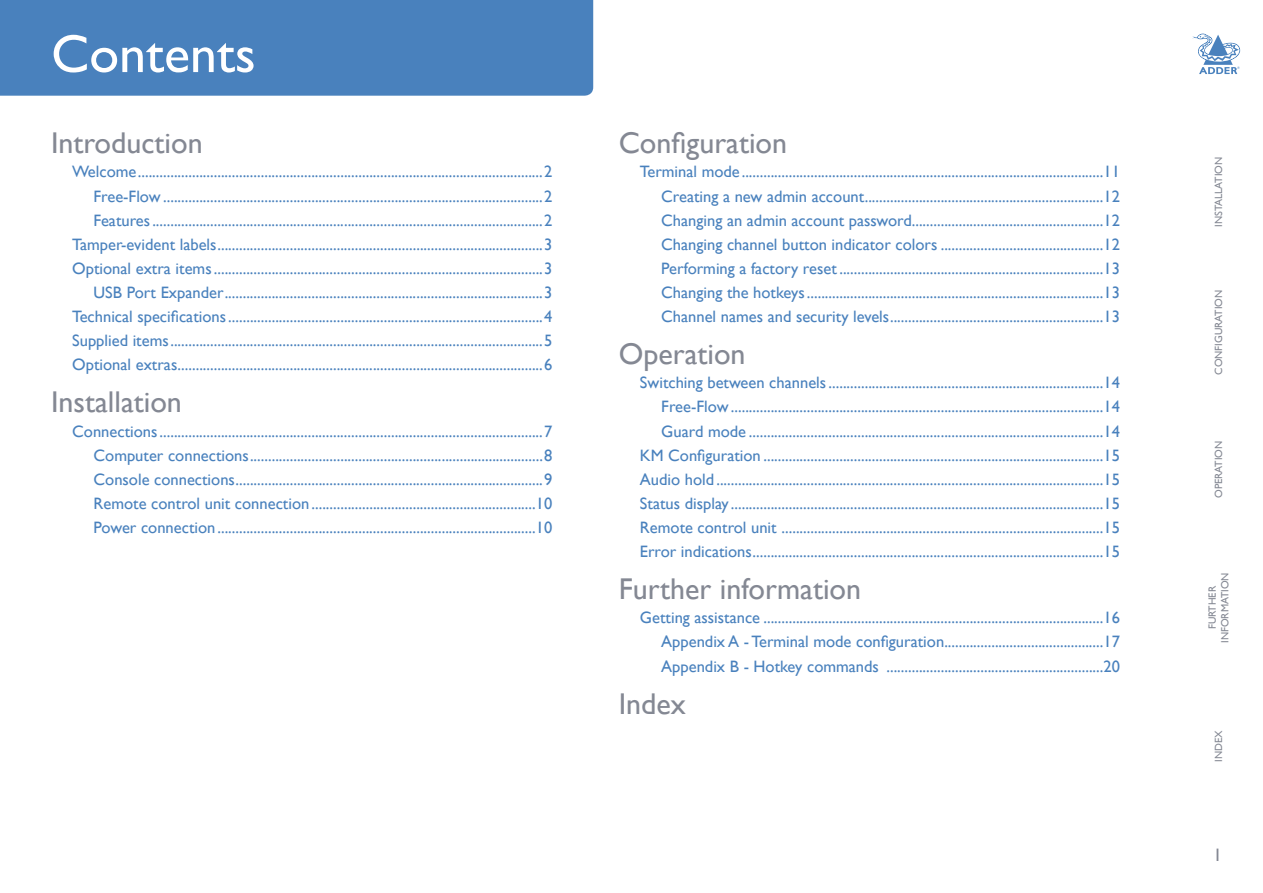
<style>
.page{position:relative;width:1263px;height:893px;background:#fff}
.page>*{position:absolute;margin:0;border:0;box-sizing:border-box;transform-origin:0 0}
.Section_Head{font:54px "Gill Sans";color:#fff}
.TOC_Section_Head{font:30px "Gill Sans";color:#848893}
.Body{font:18px "Gill Sans";color:#848893}
.TOC_Head_1{font:16.5px "Gill Sans";color:#4981bd}
.TOC_Head_2{font:16.5px "Gill Sans";color:#4981bd}
.A_-_Side_bar_-_other{font:10.5px "Gill Sans";color:#848893}
</style>
<div class="page">
<svg style="left:1192px;top:34px;width:48px;height:40px"></svg>
<div style="left:0;top:0;width:593px;height:96px;background:#4981bd"></div>
<p class="Section_Head" style="left:51px;top:23px;width:206px">Contents</p>
<p class="TOC_Section_Head" style="left:51px;top:126px;width:153px">Introduction</p>
<p class="TOC_Head_1" style="left:72px;top:162px;width:482px">Welcome................................................................................................................2</p>
<p class="TOC_Head_2" style="left:94px;top:186px;width:460px">Free-Flow.........................................................................................................2</p>
<p class="TOC_Head_2" style="left:94px;top:210px;width:460px">Features............................................................................................................2</p>
<p class="TOC_Head_1" style="left:72px;top:235px;width:482px">Tamper-evident labels..........................................................................................3</p>
<p class="TOC_Head_1" style="left:72px;top:259px;width:482px">Optional extra items...........................................................................................3</p>
<p class="TOC_Head_2" style="left:94px;top:283px;width:460px">USB Port Expander........................................................................................3</p>
<p class="TOC_Head_1" style="left:72px;top:307px;width:482px">Technical specifications.......................................................................................4</p>
<p class="TOC_Head_1" style="left:72px;top:331px;width:482px">Supplied items.......................................................................................................5</p>
<p class="TOC_Head_1" style="left:72px;top:355px;width:482px">Optional extras.....................................................................................................6</p>
<p class="TOC_Section_Head" style="left:51px;top:385px;width:132px">Installation</p>
<p class="TOC_Head_1" style="left:72px;top:421px;width:482px">Connections..........................................................................................................7</p>
<p class="TOC_Head_2" style="left:94px;top:445px;width:460px">Computer connections.................................................................................8</p>
<p class="TOC_Head_2" style="left:94px;top:470px;width:460px">Console connections.....................................................................................9</p>
<p class="TOC_Head_2" style="left:94px;top:494px;width:460px">Remote control unit connection ..............................................................10</p>
<p class="TOC_Head_2" style="left:94px;top:518px;width:460px">Power connection........................................................................................10</p>
<p class="TOC_Section_Head" style="left:619px;top:126px;width:170px">Configuration</p>
<p class="TOC_Head_1" style="left:640px;top:162px;width:482px">Terminal mode....................................................................................................11</p>
<p class="TOC_Head_2" style="left:661px;top:186px;width:460px">Creating a new admin account..................................................................12</p>
<p class="TOC_Head_2" style="left:661px;top:210px;width:460px">Changing an admin account password.....................................................12</p>
<p class="TOC_Head_2" style="left:661px;top:235px;width:460px">Changing channel button indicator colors .............................................12</p>
<p class="TOC_Head_2" style="left:661px;top:259px;width:460px">Performing a factory reset .........................................................................13</p>
<p class="TOC_Head_2" style="left:661px;top:283px;width:460px">Changing the hotkeys..................................................................................13</p>
<p class="TOC_Head_2" style="left:661px;top:307px;width:460px">Channel names and security levels...........................................................13</p>
<p class="TOC_Section_Head" style="left:619px;top:337px;width:128px">Operation</p>
<p class="TOC_Head_1" style="left:640px;top:373px;width:482px">Switching between channels............................................................................14</p>
<p class="TOC_Head_2" style="left:661px;top:397px;width:460px">Free-Flow.......................................................................................................14</p>
<p class="TOC_Head_2" style="left:661px;top:421px;width:460px">Guard mode ..................................................................................................14</p>
<p class="TOC_Head_1" style="left:640px;top:445px;width:482px">KM Configuration ..............................................................................................15</p>
<p class="TOC_Head_1" style="left:640px;top:470px;width:482px">Audio hold...........................................................................................................15</p>
<p class="TOC_Head_1" style="left:640px;top:494px;width:482px">Status display .......................................................................................................15</p>
<p class="TOC_Head_1" style="left:640px;top:518px;width:482px">Remote control unit .........................................................................................15</p>
<p class="TOC_Head_1" style="left:640px;top:542px;width:482px">Error indications.................................................................................................15</p>
<p class="TOC_Section_Head" style="left:619px;top:572px;width:244px">Further information</p>
<p class="TOC_Head_1" style="left:640px;top:608px;width:482px">Getting assistance ..............................................................................................16</p>
<p class="TOC_Head_2" style="left:661px;top:632px;width:460px">Appendix A - Terminal mode configuration............................................17</p>
<p class="TOC_Head_2" style="left:661px;top:656px;width:460px">Appendix B - Hotkey commands ............................................................20</p>
<p class="TOC_Section_Head" style="left:619px;top:686px;width:69px">Index</p>
<p class="A_-_Side_bar_-_other" style="left:1212px;top:227px;width:71px;rotate:-90deg">INSTALLATION</p>
<p class="A_-_Side_bar_-_other" style="left:1212px;top:375px;width:87px;rotate:-90deg">CONFIGURATION</p>
<p class="A_-_Side_bar_-_other" style="left:1212px;top:498px;width:59px;rotate:-90deg">OPERATION</p>
<p class="A_-_Side_bar_-_other" style="left:1219px;top:643px;width:72px;rotate:-90deg">INFORMATION</p>
<p class="A_-_Side_bar_-_other" style="left:1206px;top:629px;width:45px;rotate:-90deg">FURTHER</p>
<p class="A_-_Side_bar_-_other" style="left:1212px;top:762px;width:33px;rotate:-90deg">INDEX</p>
<p class="Body" style="left:1213px;top:844px;width:10px">1</p>
</div>
